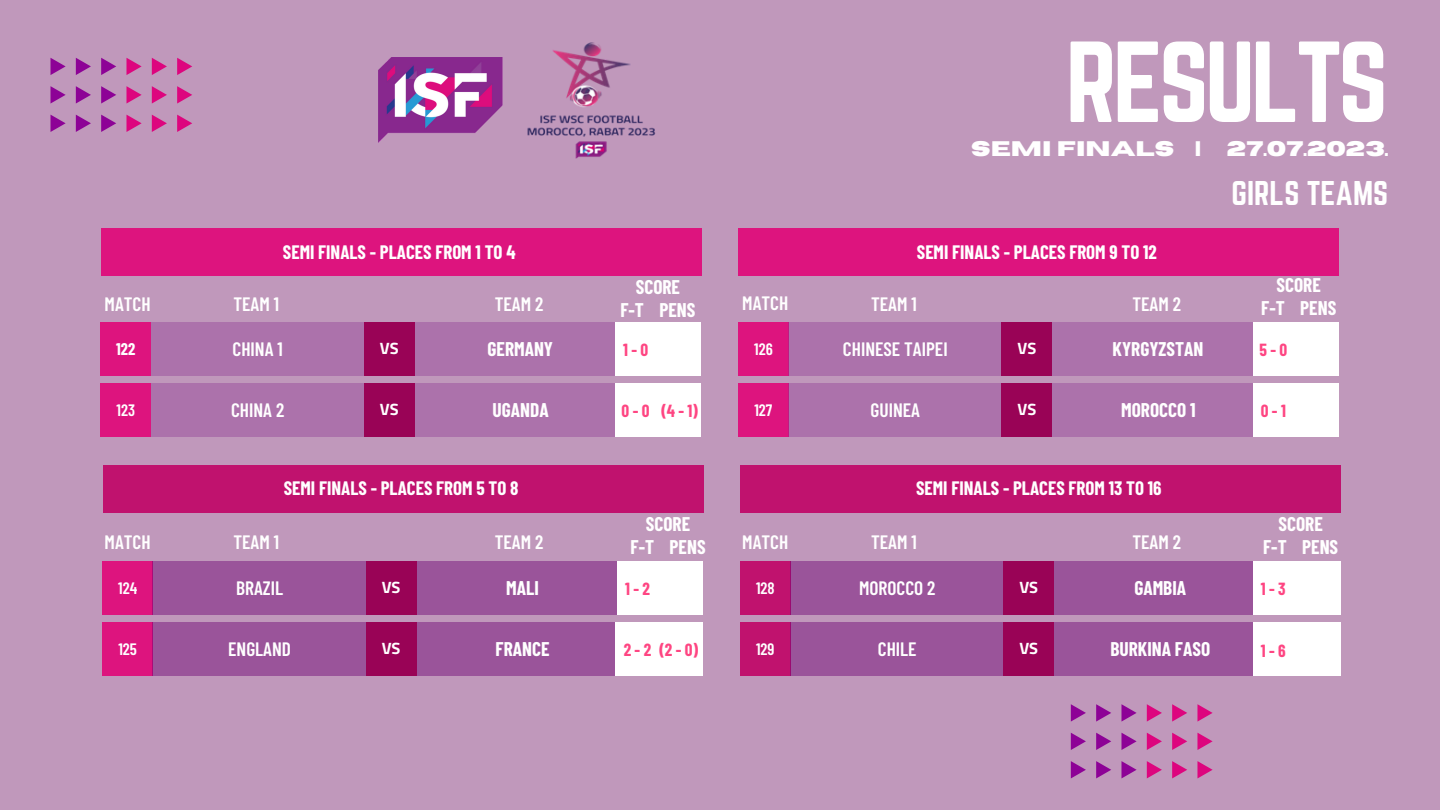
<style>
.page{position:relative;width:1440px;height:810px;background:#c098bb}
.page>*{position:absolute;margin:0;border:0;box-sizing:border-box;transform-origin:0 0}
.t1{font:100.6px "Norwester";letter-spacing:-.04em;color:#fff}
.t2{font:30px "Norwester";color:#fff}
.t3{font:700 21px "Horizon";color:#fff}
.t4{font:600 19.4px "Barlow Condensed";color:#fff}
.t5{font:700 19.4px "Barlow Condensed";color:#fff}
.t6{font:700 19px "Barlow Condensed";color:#fff}
.t7{font:700 17.2px "Barlow Condensed";color:#fe4582}
.t8{font:600 16.5px "Barlow Condensed";color:#fff}
.t9{font:700 16.5px "Barlow Condensed";color:#fff}
.t10{font:700 16.4px "Titillium Web";color:#fff}
</style>
<div class="page">
<img style="left:379px;top:58px;width:124px;height:84px">
<img style="left:527px;top:42px;width:129px;height:117px">
<div style="left:101px;top:322px;width:50px;height:54px;background:#dd147e"></div>
<div style="left:151px;top:322px;width:213px;height:54px;background:#ac72ab"></div>
<div style="left:414px;top:322px;width:214px;height:54px;background:#ac72ab"></div>
<div style="left:616px;top:322px;width:85px;height:54px;background:#fff"></div>
<div style="left:364px;top:322px;width:50px;height:54px;background:#990356"></div>
<svg style="left:177px;top:58px;width:15px;height:17px"></svg>
<svg style="left:177px;top:86px;width:15px;height:18px"></svg>
<svg style="left:177px;top:115px;width:15px;height:17px"></svg>
<svg style="left:152px;top:58px;width:15px;height:17px"></svg>
<svg style="left:152px;top:86px;width:15px;height:18px"></svg>
<svg style="left:152px;top:115px;width:15px;height:17px"></svg>
<svg style="left:127px;top:58px;width:15px;height:17px"></svg>
<svg style="left:127px;top:86px;width:15px;height:17px"></svg>
<svg style="left:127px;top:115px;width:15px;height:17px"></svg>
<svg style="left:51px;top:58px;width:65px;height:74px"></svg>
<div style="left:101px;top:229px;width:601px;height:47px;background:#dd147e"></div>
<div style="left:101px;top:383px;width:50px;height:54px;background:#dd147e"></div>
<div style="left:151px;top:383px;width:213px;height:54px;background:#ac72ab"></div>
<div style="left:414px;top:383px;width:214px;height:54px;background:#ac72ab"></div>
<div style="left:616px;top:383px;width:85px;height:54px;background:#fff"></div>
<div style="left:364px;top:383px;width:50px;height:54px;background:#990356"></div>
<div style="left:103px;top:561px;width:50px;height:53px;background:#dd147e"></div>
<div style="left:153px;top:561px;width:213px;height:53px;background:#9a549a"></div>
<div style="left:416px;top:561px;width:214px;height:53px;background:#9a549a"></div>
<div style="left:617px;top:561px;width:86px;height:53px;background:#fff"></div>
<div style="left:366px;top:561px;width:50px;height:53px;background:#990356"></div>
<div style="left:103px;top:622px;width:50px;height:53px;background:#dd147e"></div>
<div style="left:153px;top:622px;width:213px;height:53px;background:#9a549a"></div>
<div style="left:416px;top:622px;width:214px;height:53px;background:#9a549a"></div>
<div style="left:616px;top:622px;width:87px;height:53px;background:#fff"></div>
<div style="left:366px;top:622px;width:50px;height:53px;background:#990356"></div>
<div style="left:103px;top:465px;width:600px;height:48px;background:#c0126e"></div>
<div style="left:738px;top:322px;width:50px;height:54px;background:#dd147e"></div>
<div style="left:788px;top:322px;width:214px;height:54px;background:#ac72ab"></div>
<div style="left:1052px;top:322px;width:213px;height:54px;background:#ac72ab"></div>
<div style="left:1253px;top:322px;width:86px;height:54px;background:#fff"></div>
<div style="left:1002px;top:322px;width:50px;height:54px;background:#990356"></div>
<div style="left:738px;top:229px;width:601px;height:47px;background:#dd147e"></div>
<div style="left:738px;top:383px;width:50px;height:54px;background:#dd147e"></div>
<div style="left:788px;top:383px;width:214px;height:54px;background:#ac72ab"></div>
<div style="left:1052px;top:383px;width:213px;height:54px;background:#ac72ab"></div>
<div style="left:1253px;top:383px;width:86px;height:54px;background:#fff"></div>
<div style="left:1002px;top:383px;width:50px;height:54px;background:#990356"></div>
<div style="left:740px;top:561px;width:50px;height:53px;background:#c0126e"></div>
<div style="left:790px;top:561px;width:214px;height:53px;background:#9a549a"></div>
<div style="left:1054px;top:561px;width:213px;height:53px;background:#9a549a"></div>
<div style="left:1253px;top:561px;width:88px;height:53px;background:#fff"></div>
<div style="left:1004px;top:561px;width:50px;height:53px;background:#990356"></div>
<div style="left:740px;top:622px;width:50px;height:53px;background:#c0126e"></div>
<div style="left:790px;top:622px;width:214px;height:53px;background:#9a549a"></div>
<div style="left:1054px;top:622px;width:213px;height:53px;background:#9a549a"></div>
<div style="left:1253px;top:622px;width:88px;height:53px;background:#fff"></div>
<div style="left:1004px;top:622px;width:50px;height:53px;background:#990356"></div>
<div style="left:740px;top:465px;width:601px;height:48px;background:#c0126e"></div>
<svg style="left:1197px;top:704px;width:16px;height:18px"></svg>
<svg style="left:1197px;top:733px;width:16px;height:17px"></svg>
<svg style="left:1197px;top:761px;width:16px;height:17px"></svg>
<svg style="left:1172px;top:704px;width:15px;height:18px"></svg>
<svg style="left:1172px;top:733px;width:15px;height:17px"></svg>
<svg style="left:1172px;top:761px;width:15px;height:17px"></svg>
<svg style="left:1147px;top:704px;width:15px;height:18px"></svg>
<svg style="left:1147px;top:733px;width:15px;height:17px"></svg>
<svg style="left:1147px;top:761px;width:15px;height:17px"></svg>
<svg style="left:1071px;top:704px;width:66px;height:74px"></svg>
<p class="t1" style="left:1066px;top:21px;width:324px">RESULTS</p>
<p class="t3" style="left:971px;top:138px;width:418px">SEMI FINALS ¬| 27.07.2023.</p>
<p class="t2" style="left:1232px;top:175px;width:158px">GIRLS TEAMS</p>
<p class="t6" style="left:283px;top:240px;width:234px">SEMI FINALS - PLACES FROM 1 TO 4</p>
<p class="t6" style="left:917px;top:240px;width:242px">SEMI FINALS - PLACES FROM 9 TO 12</p>
<p class="t4" style="left:105px;top:291px;width:48px">MATCH</p>
<p class="t4" style="left:233px;top:291px;width:47px">TEAM 1</p>
<p class="t4" style="left:495px;top:291px;width:50px">TEAM 2</p>
<p class="t5" style="left:636px;top:275px;width:46px">SCORE</p>
<p class="t5" style="left:620px;top:298px;width:77px">F-T PENS</p>
<p class="t4" style="left:742px;top:291px;width:48px">MATCH</p>
<p class="t4" style="left:871px;top:291px;width:47px">TEAM 1</p>
<p class="t4" style="left:1132px;top:291px;width:50px">TEAM 2</p>
<p class="t5" style="left:1277px;top:273px;width:46px">SCORE</p>
<p class="t5" style="left:1261px;top:295px;width:77px">F-T PENS</p>
<p class="t9" style="left:116px;top:338px;width:21px">122</p>
<p class="t4" style="left:233px;top:337px;width:52px">CHINA 1</p>
<p class="t10" style="left:380px;top:336px;width:20px">VS</p>
<p class="t5" style="left:488px;top:337px;width:67px">GERMANY</p>
<p class="t7" style="left:623px;top:339px;width:27px">1-0</p>
<p class="t8" style="left:754px;top:339px;width:20px">126</p>
<p class="t4" style="left:843px;top:337px;width:106px">CHINESE TAIPEI</p>
<p class="t10" style="left:1017px;top:336px;width:20px">VS</p>
<p class="t5" style="left:1113px;top:337px;width:92px">KYRGYZSTAN</p>
<p class="t7" style="left:1259px;top:339px;width:29px">5-0</p>
<p class="t8" style="left:117px;top:400px;width:20px">123</p>
<p class="t4" style="left:231px;top:398px;width:55px">CHINA 2</p>
<p class="t10" style="left:380px;top:397px;width:20px">VS</p>
<p class="t5" style="left:493px;top:398px;width:58px">UGANDA</p>
<p class="t7" style="left:622px;top:400px;width:30px">0-0</p>
<p class="t7" style="left:661px;top:400px;width:38px">(4-1)</p>
<p class="t8" style="left:754px;top:400px;width:19px">127</p>
<p class="t4" style="left:871px;top:398px;width:51px">GUINEA</p>
<p class="t10" style="left:1017px;top:397px;width:20px">VS</p>
<p class="t5" style="left:1121px;top:398px;width:76px">MOROCCO 1</p>
<p class="t7" style="left:1261px;top:400px;width:27px">0-1</p>
<p class="t6" style="left:284px;top:476px;width:236px">SEMI FINALS - PLACES FROM 5 TO 8</p>
<p class="t6" style="left:916px;top:476px;width:247px">SEMI FINALS - PLACES FROM 13 TO 16</p>
<p class="t4" style="left:105px;top:530px;width:48px">MATCH</p>
<p class="t4" style="left:233px;top:530px;width:47px">TEAM 1</p>
<p class="t4" style="left:495px;top:530px;width:50px">TEAM 2</p>
<p class="t5" style="left:646px;top:512px;width:46px">SCORE</p>
<p class="t5" style="left:631px;top:534px;width:77px">F-T PENS</p>
<p class="t4" style="left:742px;top:529px;width:48px">MATCH</p>
<p class="t4" style="left:871px;top:530px;width:47px">TEAM 1</p>
<p class="t4" style="left:1132px;top:530px;width:50px">TEAM 2</p>
<p class="t5" style="left:1279px;top:512px;width:46px">SCORE</p>
<p class="t5" style="left:1263px;top:534px;width:77px">F-T PENS</p>
<p class="t8" style="left:118px;top:578px;width:21px">124</p>
<p class="t4" style="left:236px;top:575px;width:48px">BRAZIL</p>
<p class="t10" style="left:382px;top:575px;width:20px">VS</p>
<p class="t5" style="left:506px;top:575px;width:34px">MALI</p>
<p class="t7" style="left:625px;top:578px;width:26px">1-2</p>
<p class="t8" style="left:756px;top:578px;width:20px">128</p>
<p class="t4" style="left:859px;top:575px;width:78px">MOROCCO 2</p>
<p class="t10" style="left:1019px;top:575px;width:20px">VS</p>
<p class="t5" style="left:1134px;top:575px;width:53px">GAMBIA</p>
<p class="t7" style="left:1261px;top:578px;width:26px">1-3</p>
<p class="t8" style="left:118px;top:639px;width:20px">125</p>
<p class="t4" style="left:228px;top:636px;width:64px">ENGLAND</p>
<p class="t10" style="left:382px;top:636px;width:20px">VS</p>
<p class="t5" style="left:496px;top:636px;width:55px">FRANCE</p>
<p class="t7" style="left:624px;top:639px;width:29px">2-2</p>
<p class="t7" style="left:660px;top:639px;width:40px">(2-0)</p>
<p class="t8" style="left:756px;top:639px;width:20px">129</p>
<p class="t4" style="left:878px;top:636px;width:40px">CHILE</p>
<p class="t10" style="left:1019px;top:636px;width:20px">VS</p>
<p class="t5" style="left:1110px;top:636px;width:101px">BURKINA FASO</p>
<p class="t7" style="left:1261px;top:640px;width:26px">1-6</p>
</div>
